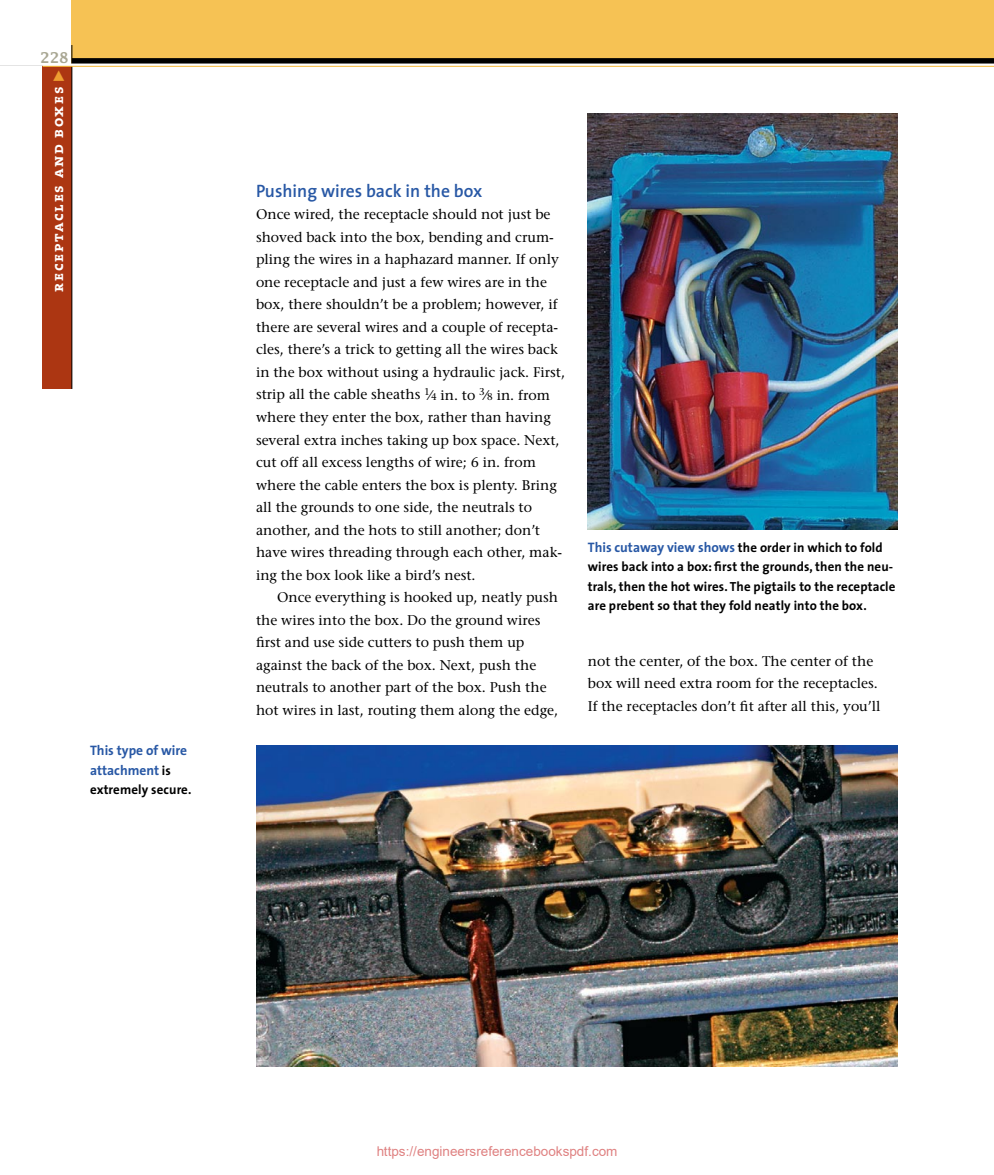
<style>
.page{position:relative;width:994px;height:1175px;background:#fff}
.page>*{position:absolute;margin:0;border:0;box-sizing:border-box;transform-origin:0 0}
.t1{font:600 18px "The Sans";color:#2858a5}
.t2{font:15.3px "The Serif Bold Caps";letter-spacing:.11em;color:#fff}
.t3{font:700 14.85px "Lucida Typewriter";color:#a9a793;scale:.95 1}
.t4{font:14.1px/22.5px "Stone Serif";color:#000}
.t5{font:700 13.8px/19.5px "The Sans";color:#2858a5}
.t6{font:13.5px "Arial";color:rgb(191 0 0/.5)}
.t7{font:700 13.2px/19.5px "The Sans";letter-spacing:.01em;color:#000}
.s1{font-size:13.2px;color:#000}
.s2{font-size:9.75px}
.s3{font-size:13.8px;color:#2858a5}
</style>
<div class="page">
<div style="left:72px;top:0;width:921px;height:65px;background:#f6c254"></div>
<div style="left:43px;top:66px;width:29px;height:323px;background:#ac3612"></div>
<div style="left:72px;top:58px;width:921px;height:6px;background:#000"></div>
<hr style="left:72px;top:45px;width:1px;height:344px;background:#000">
<hr style="left:43px;top:65px;width:950px;height:2px;background:#f5bb3e">
<hr style="left:0;top:64px;width:993px;height:2px;background:#fff">
<img style="left:256px;top:746px;width:640px;height:320px">
<img style="left:587px;top:113px;width:309px;height:417px">
<p class="t3" style="left:40px;top:49px;width:32px">228</p>
<p class="t2" style="left:45px;top:292px;width:206px;rotate:-90deg">receptacles and boxes</p>
<p class="t5" style="left:90px;top:740px;width:99px">This type of wire attachment <span class="s1">is</span></p>
<p class="t7" style="left:90px;top:779px;width:103px">extremely secure.</p>
<p class="t1" style="left:256px;top:176px;width:228px">Pushing wires back in the box</p>
<p class="t4" style="left:256px;top:203px;width:296px">Once wired, the receptacle should not just be</p>
<p class="t4" style="left:256px;top:226px;width:299px">shoved back into the box, bending and crum-</p>
<p class="t4" style="left:256px;top:248px;width:304px">pling the wires in a haphazard manner. If only</p>
<p class="t4" style="left:256px;top:271px;width:292px">one receptacle and just a few wires are in the</p>
<p class="t4" style="left:256px;top:293px;width:303px">box, there shouldn’t be a problem; however, if</p>
<p class="t4" style="left:256px;top:316px;width:303px">there are several wires and a couple of recepta-</p>
<p class="t4" style="left:256px;top:338px;width:303px">cles, there’s a trick to getting all the wires back</p>
<p class="t4" style="left:256px;top:361px;width:310px">in the box without using a hydraulic jack. First,</p>
<p class="t4" style="left:256px;top:383px;width:295px">strip all the cable sheaths <sup>1</sup>⁄<span class="s2">4</span> in. to <sup>3</sup>⁄<span class="s2">8</span> in. from</p>
<p class="t4" style="left:256px;top:406px;width:296px">where they enter the box, rather than having</p>
<p class="t4" style="left:256px;top:428px;width:305px">several extra inches taking up box space. Next,</p>
<p class="t4" style="left:256px;top:451px;width:281px">cut off all excess lengths of wire; 6 in. from</p>
<p class="t4" style="left:256px;top:473px;width:302px">where the cable enters the box is plenty. Bring</p>
<p class="t4" style="left:256px;top:496px;width:277px">all the grounds to one side, the neutrals to</p>
<p class="t4" style="left:256px;top:518px;width:285px">another, and the hots to still another; don’t</p>
<p class="t4" style="left:256px;top:541px;width:307px">have wires threading through each other, mak-</p>
<p class="t4" style="left:256px;top:563px;width:221px">ing the box look like a bird’s nest.</p>
<p class="t4" style="left:277px;top:586px;width:282px">Once everything is hooked up, neatly push</p>
<p class="t4" style="left:256px;top:608px;width:286px">the wires into the box. Do the ground wires</p>
<p class="t4" style="left:256px;top:631px;width:270px">first and use side cutters to push them up</p>
<p class="t4" style="left:256px;top:653px;width:282px">against the back of the box. Next, push the</p>
<p class="t4" style="left:256px;top:676px;width:292px">neutrals to another part of the box. Push the</p>
<p class="t4" style="left:256px;top:698px;width:303px">hot wires in last, routing them along the edge,</p>
<p class="t7" style="left:587px;top:537px;width:309px"><span class="s3">This cutaway view shows</span> the order in which to fold wires back into a box: first the grounds, then the neu&shy;trals, then the hot wires. The pigtails to the receptacle are prebent so that they fold neatly into the box.</p>
<p class="t4" style="left:587px;top:649px;width:294px">not the center, of the box. The center of the box will need extra room for the receptacles.<br>If the receptacles don’t fit after all this, you’ll</p>
<p class="t6" style="left:376px;top:1141px;width:242px">https://engineersreferencebookspdf.com</p>
</div>
